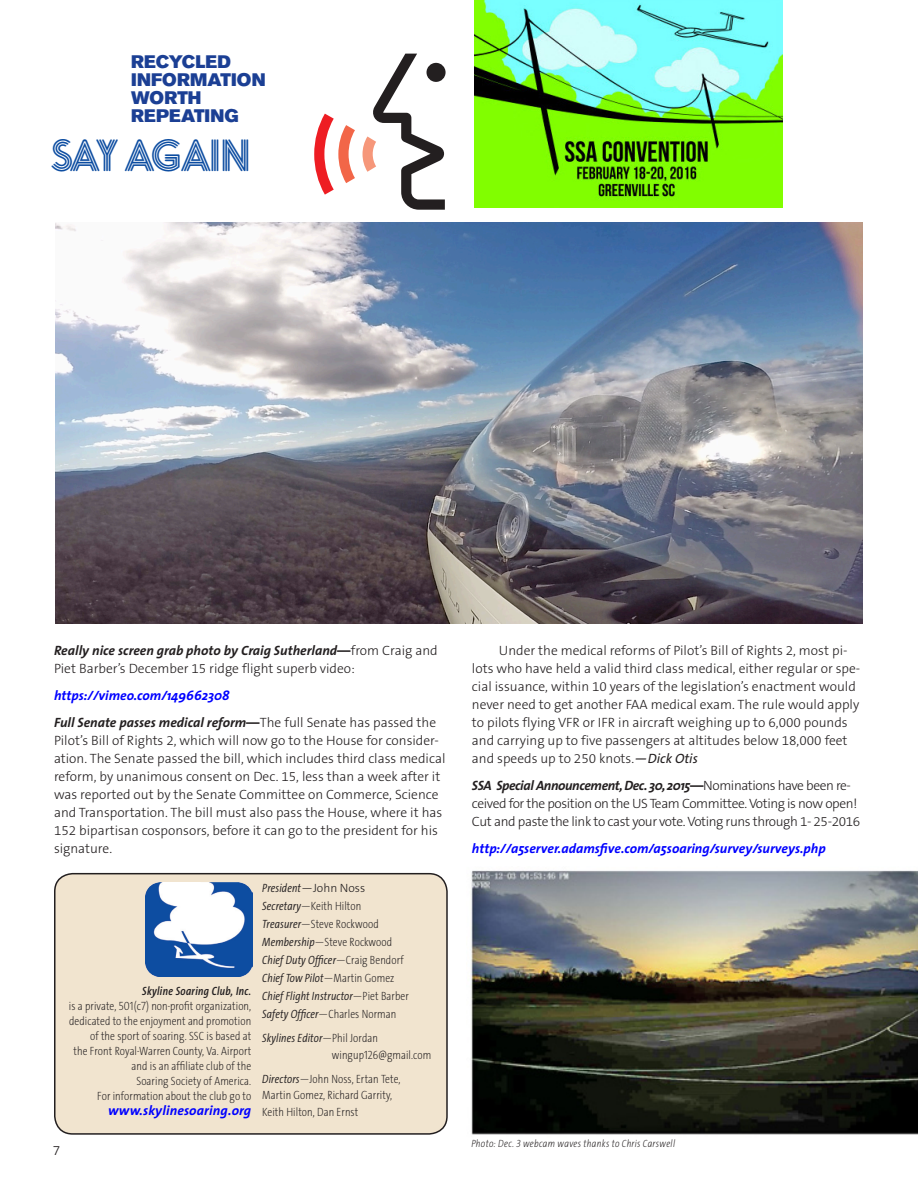
<style>
.page{position:relative;width:918px;height:1188px;background:#fff}
.page>*{position:absolute;margin:0;border:0;box-sizing:border-box;transform-origin:0 0}
.Skyline_text{font:45px "Studio Neon";letter-spacing:-.045em;color:#0d4da1}
.Skylines_Head{font:18px/18px "Akzidenz Grotesk BE Super";letter-spacing:.01em;color:#1b3f94}
.Skyline_text-2{font:300 13.5px/18px "The Sans CE B3";color:#231f20}
.Skyline_text-3{font:300 13.5px/18px "The Sans CE B3";letter-spacing:-.03em;color:#231f20}
.Skyline_text-4{font:italic 700 13.5px "The Sans";color:#00f}
.t1{font:200 12px/15px "The Sans Cd LF2";letter-spacing:.01em;color:#231f20;text-align:right}
.Skyline_text-5{font:italic 300 12px "The Sans Cd LF4 i";letter-spacing:.01em;color:#231f20}
.t2{font:italic 300 12px "The Sans Cd TF4 i";letter-spacing:.01em;color:#231f20}
.SkylineBldface{font:italic 600 12px "The Sans Cd LF6 i";letter-spacing:.025em;color:#231f20}
.PhotoCredits{font:italic 200 10.5px "The Sans Cd LF2 i";letter-spacing:.03em;color:#231f20}
.s1{font-family:"The Sans";font-weight:700;font-style:italic}
.s2{font-family:"The Sans CE B3";font-style:normal}
.s3{font-family:"The Sans Cd LF4 i";font-weight:300;font-style:italic}
.s4{font-family:"The Sans Cd OF4 i";font-weight:300;font-style:italic}
.s5{font-family:"The Sans Cd LF2";font-weight:200;font-style:normal}
.s6{font-family:"The Sans Cd TH4 i";font-weight:300;font-style:italic}
.s7{font-family:"The Sans B5 Plain";font-weight:400;font-style:italic}
</style>
<div class="page">
<svg style="left:314px;top:114px;width:41px;height:81px"></svg>
<svg style="left:363px;top:54px;width:82px;height:156px"></svg>
<div style="left:427px;top:63px;width:19px;height:19px;background:#231f20;border-radius:50%"></div>
<div style="left:55px;top:874px;width:392px;height:260px;background:#f1e4cf;border-radius:18px"></div>
<div style="left:54px;top:873px;width:394px;height:262px;border:2px solid #231f20;border-radius:18px"></div>
<img style="left:146px;top:883px;width:106px;height:93px">
<img style="left:474px;top:0;width:309px;height:208px">
<img style="left:55px;top:223px;width:808px;height:400px">
<img style="left:471px;top:870px;width:447px;height:265px">
<p class="Skylines_Head" style="left:131px;top:52px;width:101px">RECYCLED</p>
<p class="Skylines_Head" style="left:131px;top:70px;width:136px">INFORMATION<br>WORTH<br>REPEATING</p>
<p class="Skyline_text" style="left:51px;top:133px;width:202px">SAY AGAIN</p>
<p class="Skyline_text-2" style="left:54px;top:643px;width:385px"><span class="s1">Really nice screen grab photo by Craig Sutherland—</span>from Craig and<br>Piet Barber’s December 15 ridge flight superb video:</p>
<p class="Skyline_text-4" style="left:54px;top:687px;width:177px">https://vimeo.com/149662308</p>
<p class="Skyline_text-2" style="left:54px;top:715px;width:393px"><span class="s1">Full Senate passes medical reform—</span>The full Senate has passed the Pilot’s Bill of Rights 2, which will now go to the House for consider&shy;ation. The Senate passed the bill, which includes third class medical reform, by unanimous consent on Dec. 15, less than a week after it was reported out by the Senate Committee on Commerce, Science and Transportation. The bill must also pass the House, where it has 152 bipartisan cosponsors, before it can go to the president for his signature.</p>
<p class="SkylineBldface" style="left:142px;top:985px;width:110px">Skyline Soaring Club, Inc.</p>
<p class="t1" style="left:69px;top:999px;width:184px">is a private, 501(c7) non-profit organization, dedicated to the enjoyment and promotion of the sport of soaring. SSC is based at<br>the Front Royal-Warren County, Va. Airport and is an affiliate club of the<br>Soaring Society of America.</p>
<p class="t1" style="left:97px;top:1089px;width:156px">For information about the club go to</p>
<p class="Skyline_text-4" style="left:108px;top:1102px;width:145px">www.skylinesoaring.org</p>
<p class="Skyline_text-5" style="left:262px;top:882px;width:105px">President<span class="s2">—John Noss</span></p>
<p class="t1" style="left:262px;top:899px;width:100px"><span class="s3">Secretary</span>—Keith Hilton</p>
<p class="t1" style="left:262px;top:917px;width:118px"><span class="s4">Treasurer</span>—Steve Rockwood</p>
<p class="t1" style="left:262px;top:935px;width:131px"><span class="s3">Membership</span>—Steve Rockwood</p>
<p class="t2" style="left:262px;top:954px;width:143px">Chief Duty Officer<span class="s5">—Craig Bendorf</span></p>
<p class="t2" style="left:262px;top:972px;width:134px">Chief Tow Pilot<span class="s5">—Martin Gomez</span></p>
<p class="Skyline_text-5" style="left:262px;top:990px;width:148px">Chief Flight Instructor<span class="s5">—Piet Barber</span></p>
<p class="t1" style="left:262px;top:1007px;width:136px"><span class="s3">Safety Officer</span>—Charles Norman</p>
<p class="Skyline_text-5" style="left:262px;top:1032px;width:117px">Skylines Editor<span class="s5">—Phil Jordan</span></p>
<p class="t1" style="left:332px;top:1048px;width:101px">wingup126@gmail.com</p>
<p class="t1" style="left:262px;top:1071px;width:140px;line-height:16.5px;text-align:left"><span class="s6">Directors</span>—John Noss, Ertan Tete,<br>Martin Gomez, Richard Garrity,<br>Keith Hilton, Dan Ernst</p>
<p class="Skyline_text-2" style="left:53px;top:1143px;width:9px">7</p>
<p class="Skyline_text-2" style="left:472px;top:643px;width:390px;text-indent:27px">Under the medical reforms of Pilot’s Bill of Rights 2, most pi&shy;lots who have held a valid third class medical, either regular or spe&shy;cial issuance, within 10 years of the legislation’s enactment would never need to get another FAA medical exam. The rule would apply to pilots flying VFR or IFR in aircraft weighing up to 6,000 pounds and carrying up to five passengers at altitudes below 18,000 feet and speeds up to 250 knots.<span class="s7">—Dick Otis</span></p>
<p class="Skyline_text-3" style="left:472px;top:778px;width:390px"><span class="s1">SSA Special Announcement, Dec. 30, 2015—</span>Nominations have been re&shy;ceived for the position on the US Team Committee. Voting is now open!<br>Cut and paste the link to cast your vote. Voting runs through 1- 25-2016</p>
<p class="Skyline_text-4" style="left:472px;top:840px;width:355px">http://a5server.adamsfive.com/a5soaring/survey/surveys.php</p>
<p class="PhotoCredits" style="left:471px;top:1139px;width:205px">Photo: Dec. 3 webcam waves thanks to Chris Carswell</p>
</div>
